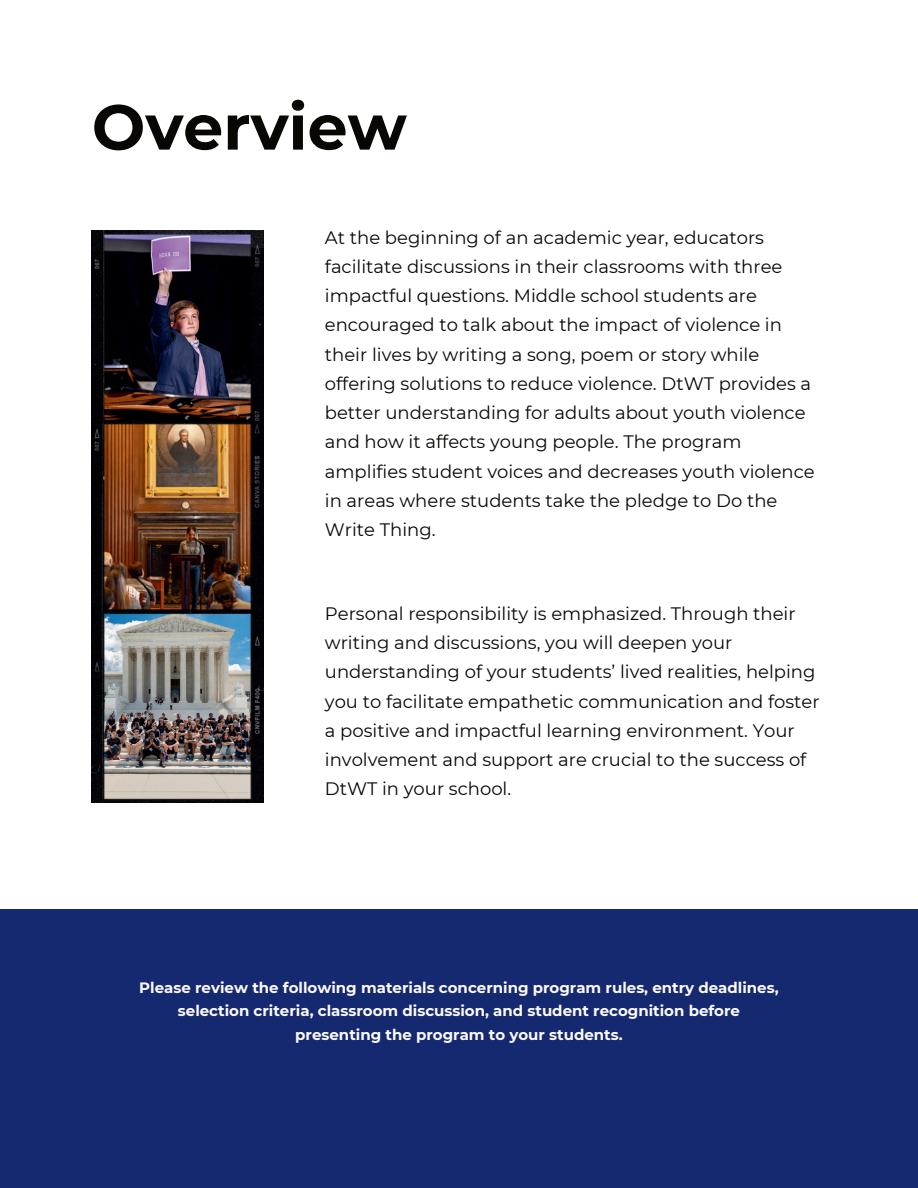
<style>
.page{position:relative;width:918px;height:1188px;background:#fff}
.page>*{position:absolute;margin:0;border:0;box-sizing:border-box;transform-origin:0 0}
.t1{font:700 63.45px "Montserrat";color:#080704}
.t2{font:18px/29.2px "Montserrat";color:#080704}
.t3{font:700 15px/23.7px "Montserrat";color:#fdf9fa;text-align:center}
</style>
<div class="page">
<img style="left:92px;top:230px;width:172px;height:573px">
<div style="left:0;top:909px;width:918px;height:279px;background:#142970"></div>
<h1 class="t1" style="left:92px;top:81px;width:317px">Overview</h1>
<p class="t2" style="left:325px;top:222px;width:491px">At the beginning of an academic year, educators facilitate discussions in their classrooms with three impactful questions. Middle school students are encouraged to talk about the impact of violence in their lives by writing a song, poem or story while offering solutions to reduce violence. DtWT provides a better understanding for adults about youth violence and how it affects young people. The program amplifies student voices and decreases youth violence in areas where students take the pledge to Do the Write Thing.</p>
<p class="t2" style="left:325px;top:598px;width:496px">Personal responsibility is emphasized. Through their writing and discussions, you will deepen your understanding of your students’ lived realities, helping you to facilitate empathetic communication and foster a positive and impactful learning environment. Your involvement and support are crucial to the success of DtWT in your school.</p>
<p class="t3" style="left:139px;top:975px;width:641px">Please review the following materials concerning program rules, entry deadlines, selection criteria, classroom discussion, and student recognition before presenting the program to your students.</p>
</div>
